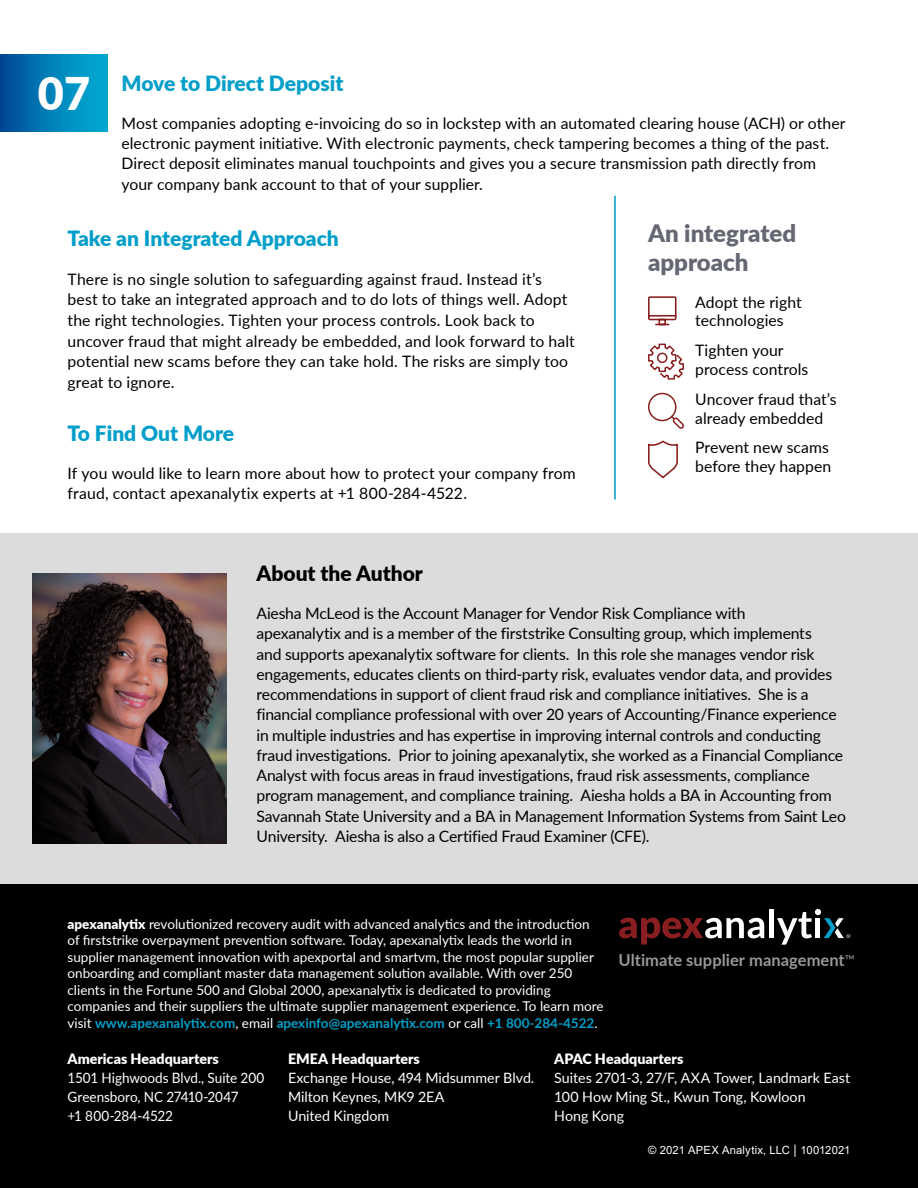
<style>
.page{position:relative;width:918px;height:1188px;background:#fff}
.page>*{position:absolute;margin:0;border:0;box-sizing:border-box;transform-origin:0 0}
.t1{font:900 45px "Lato";color:#fff}
.t2{font:900 24px/28.8px "Lato";color:#656873}
.t3{font:900 21px "Lato";color:#009ec9}
.t4{font:900 21px "Lato";color:#000}
.t5{font:700 16.5px "Lato";letter-spacing:.005em;color:#959798}
.t6{font:15.75px/20.2px "Lato";letter-spacing:-.005em;color:#000}
.t7{font:14.25px/18.8px "Lato";letter-spacing:-.005em;color:#fff}
.t8{font:14.25px/18.8px "Lato";letter-spacing:-.005em;color:#fff;scale:.95 1}
.t9{font:900 14.25px "Lato";color:#fff}
.t10{font:13.5px/16.5px "Lato";color:#fff}
.t11{font:11.25px "Arial";letter-spacing:.015em;color:#fff}
.s1{font-weight:900}
.s2{font-weight:700;color:#009ec9}
.s3{font-weight:400;font-size:13.5px}
.s4{font-size:12.75px}
</style>
<div class="page">
<div style="left:0;top:884px;width:918px;height:304px;background:#000"></div>
<svg style="left:619px;top:918px;width:145px;height:27px"></svg>
<div style="left:769px;top:909px;width:5px;height:29px;background:#fff"></div>
<svg style="left:777px;top:909px;width:73px;height:36px"></svg>
<div style="left:0;top:54px;width:108px;height:78px;background:linear-gradient(to right,#004c99,#00b1d5)"></div>
<hr style="left:614px;top:196px;width:2px;height:304px;background:#009ec9">
<svg style="left:648px;top:296px;width:29px;height:30px"></svg>
<svg style="left:648px;top:440px;width:30px;height:39px"></svg>
<svg style="left:648px;top:343px;width:36px;height:37px"></svg>
<svg style="left:648px;top:392px;width:36px;height:37px"></svg>
<div style="left:0;top:533px;width:918px;height:351px;background:#dddcdc"></div>
<img style="left:32px;top:574px;width:195px;height:270px">
<h1 class="t1" style="left:38px;top:60px;width:54px">07</h1>
<h3 class="t3" style="left:122px;top:68px;width:223px">Move to Direct Deposit</h3>
<p class="t6" style="left:122px;top:112px;width:726px">Most companies adopting e-invoicing do so in lockstep with an automated clearing house (ACH) or other electronic payment initiative. With electronic payments, check tampering becomes a thing of the past.<br>Direct deposit eliminates manual touchpoints and gives you a secure transmission path directly from your company bank account to that of your supplier.</p>
<h3 class="t3" style="left:68px;top:223px;width:273px">Take an Integrated Approach</h3>
<p class="t6" style="left:68px;top:268px;width:509px;line-height:20.7px">There is no single solution to safeguarding against fraud. Instead it’s best to take an integrated approach and to do lots of things well. Adopt the right technologies. Tighten your process controls. Look back to uncover fraud that might already be embedded, and look forward to halt potential new scams before they can take hold. The risks are simply too great to ignore.</p>
<h3 class="t3" style="left:68px;top:417px;width:168px">To Find Out More</h3>
<p class="t6" style="left:68px;top:462px;width:510px;line-height:20.7px">If you would like to learn more about how to protect your company from fraud, contact apexanalytix experts at +1 800-284-4522.</p>
<h2 class="t2" style="left:648px;top:218px;width:150px">An integrated approach</h2>
<p class="t6" style="left:695px;top:292px;width:108px;line-height:18.9px">Adopt the right technologies</p>
<p class="t6" style="left:695px;top:340px;width:115px;line-height:18.9px">Tighten your process controls</p>
<p class="t6" style="left:695px;top:389px;width:143px;line-height:18.9px">Uncover fraud that’s already embedded</p>
<p class="t6" style="left:695px;top:437px;width:138px;line-height:18.9px">Prevent new scams before they happen</p>
<h3 class="t4" style="left:256px;top:558px;width:168px">About the Author</h3>
<p class="t6" style="left:256px;top:602px;width:591px">Aiesha McLeod is the Account Manager for Vendor Risk Compliance with<br>apexanalytix and is a member of the firststrike Consulting group, which implements<br>and supports apexanalytix software for clients. In this role she manages vendor risk engagements, educates clients on third-party risk, evaluates vendor data, and provides recommendations in support of client fraud risk and compliance initiatives. She is a financial compliance professional with over 20 years of Accounting/Finance experience in multiple industries and has expertise in improving internal controls and conducting fraud investigations. Prior to joining apexanalytix, she worked as a Financial Compliance Analyst with focus areas in fraud investigations, fraud risk assessments, compliance program management, and compliance training. Aiesha holds a BA in Accounting from Savannah State University and a BA in Management Information Systems from Saint Leo University. Aiesha is also a Certified Fraud Examiner (CFE).</p>
<p class="t10" style="left:68px;top:915px;width:538px"><span class="s1">apexanalytix</span> revolutionized recovery audit with advanced analytics and the introduction of firststrike overpayment prevention software. Today, apexanalytix leads the world in supplier management innovation with apexportal and smartvm, the most popular supplier onboarding and compliant master data management solution available. With over 250 clients in the Fortune 500 and Global 2000, apexanalytix is dedicated to providing companies and their suppliers the ultimate supplier management experience. To learn more visit <span class="s2">www.apexanalytix.com</span>, email <span class="s2">apexinfo@apexanalytix.com</span> or call <span class="s2">+1 800-284-4522</span>.</p>
<p class="t5" style="left:619px;top:948px;width:238px">Ultimate supplier management<span class="s3">™</span></p>
<p class="t9" style="left:68px;top:1049px;width:153px">Americas Headquarters</p>
<p class="t8" style="left:68px;top:1068px;width:209px">1501 Highwoods Blvd., Suite 200<br>Greensboro, NC 27410-2047<br>+1 800-284-4522</p>
<p class="t9" style="left:288px;top:1049px;width:133px">EMEA Headquarters</p>
<p class="t7" style="left:288px;top:1068px;width:248px">Exchange House, 494 Midsummer Blvd.<br>Milton Keynes, MK9 2EA<br>United Kingdom</p>
<p class="t9" style="left:554px;top:1049px;width:131px">APAC Headquarters</p>
<p class="t7" style="left:554px;top:1068px;width:297px">Suites 2701-3, 27/F, AXA Tower, Landmark East<br>100 How Ming St., Kwun Tong, Kowloon<br>Hong Kong</p>
<p class="t11" style="left:648px;top:1143px;width:204px">© 2021 APEX Analytix, LLC <span class="s4">|</span> 10012021</p>
</div>
